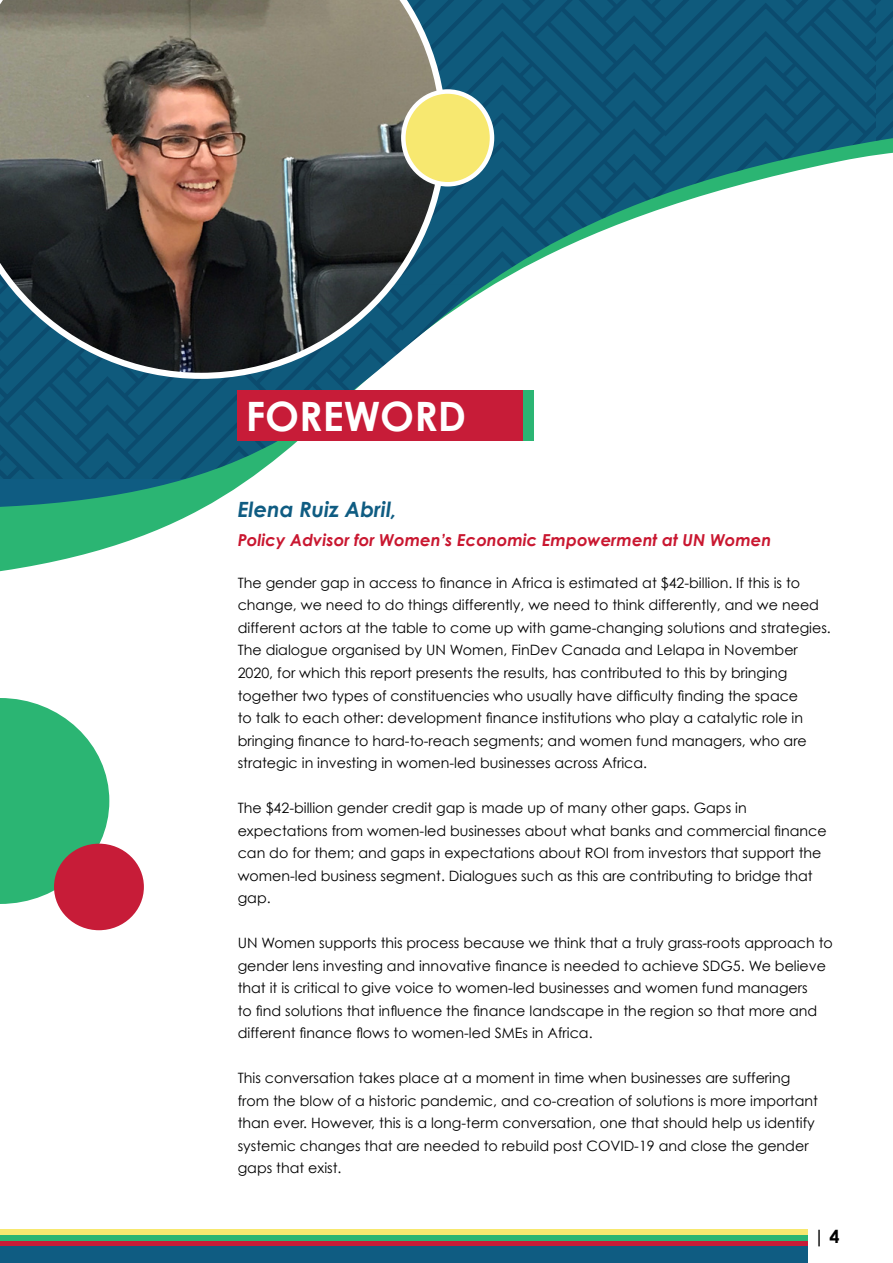
<style>
.page{position:relative;width:893px;height:1263px;background:#fff}
.page>*{position:absolute;margin:0;border:0;box-sizing:border-box;transform-origin:0 0}
.t1{font:700 40.5px "Century Gothic";color:#fff}
.t2{font:italic 700 21px "Century Gothic";color:#0f5c82}
.t3{font:700 18px "Century Gothic";color:#000}
.t4{font:italic 700 16.5px "Century Gothic";color:#c91730}
.t5{font:14.25px/22.5px "Century Gothic";color:#000}
</style>
<div class="page">
<div style="left:0;top:1246px;width:807px;height:17px;background:#0f5c82"></div>
<div style="left:0;top:1240px;width:807px;height:6px;background:#c71c38"></div>
<div style="left:0;top:1235px;width:807px;height:6px;background:#2bb573"></div>
<div style="left:0;top:1229px;width:807px;height:6px;background:#f7e870"></div>
<svg style="left:0;top:508px;width:203px;height:64px;fill:#2bb573"></svg>
<svg style="left:0;top:479px;width:249px;height:29px;background:#319386"></svg>
<svg style="left:0;top:0;width:893px;height:479px"></svg>
<div style="left:238px;top:390px;width:285px;height:50px;background:#c71c38"></div>
<div style="left:523px;top:390px;width:11px;height:50px;background:#2bb573"></div>
<svg style="left:0;top:0;width:446px;height:379px;background:#5c5e5a"></svg>
<svg style="left:0;top:698px;width:109px;height:206px;background:#49bf86"></svg>
<div style="left:403px;top:92px;width:89px;height:92px;background:#f7e870;border-radius:50%"></div>
<div style="left:401px;top:89px;width:93px;height:97px;border:4px solid #fff;border-radius:50%"></div>
<div style="left:54px;top:844px;width:90px;height:86px;background:#c71c38;border-radius:50%"></div>
<h1 class="t1" style="left:246px;top:391px;width:222px">FOREWORD</h1>
<h2 class="t2" style="left:238px;top:496px;width:161px">Elena Ruiz Abril,</h2>
<p class="t4" style="left:238px;top:529px;width:535px">Policy Advisor for Women’s Economic Empowerment at UN Women</p>
<p class="t5" style="left:238px;top:571px;width:595px">The gender gap in access to finance in Africa is estimated at $42-billion. If this is to change, we need to do things differently, we need to think differently, and we need different actors at the table to come up with game-changing solutions and strategies.<br>The dialogue organised by UN Women, FinDev Canada and Lelapa in November 2020, for which this report presents the results, has contributed to this by bringing together two types of constituencies who usually have difficulty finding the space<br>to talk to each other: development finance institutions who play a catalytic role in bringing finance to hard-to-reach segments; and women fund managers, who are strategic in investing in women-led businesses across Africa.</p>
<p class="t5" style="left:238px;top:796px;width:590px">The $42-billion gender credit gap is made up of many other gaps. Gaps in expectations from women-led businesses about what banks and commercial finance can do for them; and gaps in expectations about ROI from investors that support the women-led business segment. Dialogues such as this are contributing to bridge that gap.</p>
<p class="t5" style="left:238px;top:931px;width:597px">UN Women supports this process because we think that a truly grass-roots approach to gender lens investing and innovative finance is needed to achieve SDG5. We believe that it is critical to give voice to women-led businesses and women fund managers<br>to find solutions that influence the finance landscape in the region so that more and different finance flows to women-led SMEs in Africa.</p>
<p class="t5" style="left:238px;top:1066px;width:582px">This conversation takes place at a moment in time when businesses are suffering from the blow of a historic pandemic, and co-creation of solutions is more important than ever. However, this is a long-term conversation, one that should help us identify systemic changes that are needed to rebuild post COVID-19 and close the gender gaps that exist.</p>
<p class="t3" style="left:814px;top:1225px;width:27px">| 4</p>
</div>
